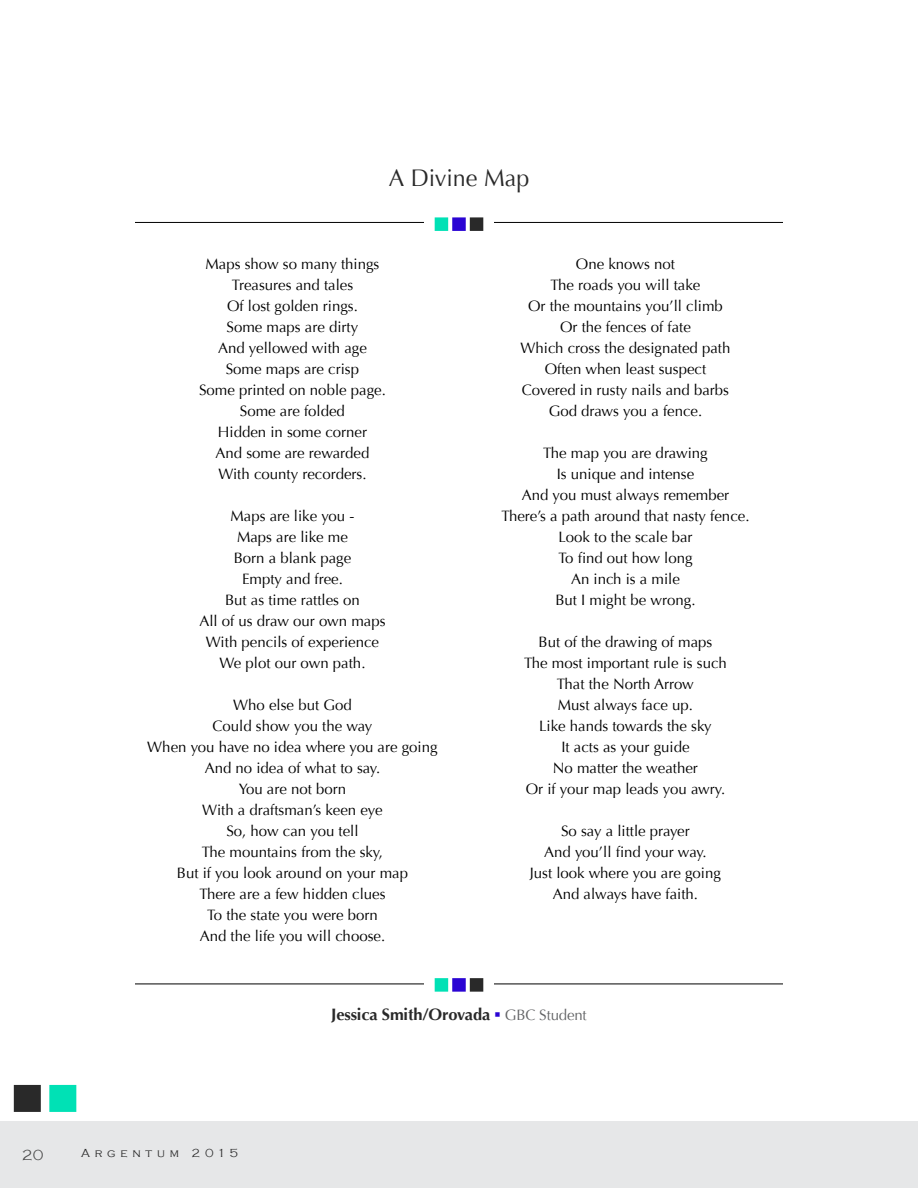
<style>
.page{position:relative;width:918px;height:1188px;background:#fff}
.page>*{position:absolute;margin:0;border:0;box-sizing:border-box;transform-origin:0 0}
.t1{font:24px "Optima";color:#292929}
.t2{font:700 16.5px "Optima";letter-spacing:-.01em;color:#292929}
.t3{font:15px/21px "Optima";color:#000;text-align:center}
.t4{font:300 15px "Copperplate Gothic";color:#494949}
.t5{font:300 12px "Copperplate Gothic";letter-spacing:.4em;color:#292929}
.s1{color:#2a04d3}
.s2{font-weight:400;font-size:15px;color:#636466}
</style>
<div class="page">
<div style="left:0;top:1121px;width:918px;height:67px;background:#e6e7e8"></div>
<svg style="left:14px;top:1085px;width:27px;height:27px"></svg>
<svg style="left:49px;top:1085px;width:27px;height:27px"></svg>
<hr style="left:135px;top:984px;width:648px;height:1px;background:#000">
<hr style="left:135px;top:222px;width:648px;height:1px;background:#000">
<div style="left:424px;top:207px;width:70px;height:31px;background:#fff"></div>
<svg style="left:435px;top:217px;width:48px;height:14px"></svg>
<div style="left:424px;top:968px;width:70px;height:31px;background:#fff"></div>
<svg style="left:435px;top:978px;width:48px;height:14px"></svg>
<h1 class="t1" style="left:389px;top:163px;width:142px">A Divine Map</h1>
<p class="t3" style="left:199px;top:253px;width:188px">Maps show so many things<br>Treasures and tales<br>Of lost golden rings.<br>Some maps are dirty<br>And yellowed with age<br>Some maps are crisp<br>Some printed on noble page.<br>Some are folded<br>Hidden in some corner<br>And some are rewarded<br>With county recorders.</p>
<p class="t3" style="left:199px;top:505px;width:188px">Maps are like you -<br>Maps are like me<br>Born a blank page<br>Empty and free.<br>But as time rattles on<br>All of us draw our own maps<br>With pencils of experience<br>We plot our own path.</p>
<p class="t3" style="left:147px;top:694px;width:292px">Who else but God<br>Could show you the way<br>When you have no idea where you are going<br>And no idea of what to say.<br>You are not born<br>With a draftsman’s keen eye<br>So, how can you tell<br>The mountains from the sky,<br>But if you look around on your map<br>There are a few hidden clues<br>To the state you were born<br>And the life you will choose.</p>
<p class="t3" style="left:521px;top:253px;width:211px">One knows not<br>The roads you will take<br>Or the mountains you’ll climb<br>Or the fences of fate<br>Which cross the designated path<br>Often when least suspect<br>Covered in rusty nails and barbs<br>God draws you a fence.</p>
<p class="t3" style="left:501px;top:442px;width:250px">The map you are drawing<br>Is unique and intense<br>And you must always remember<br>There’s a path around that nasty fence.<br>Look to the scale bar<br>To find out how long<br>An inch is a mile<br>But I might be wrong.</p>
<p class="t3" style="left:524px;top:631px;width:204px">But of the drawing of maps<br>The most important rule is such<br>That the North Arrow<br>Must always face up.<br>Like hands towards the sky<br>It acts as your guide<br>No matter the weather<br>Or if your map leads you awry.</p>
<p class="t3" style="left:530px;top:820px;width:192px">So say a little prayer<br>And you’ll find your way.<br>Just look where you are going<br>And always have faith.</p>
<p class="t4" style="left:22px;top:1147px;width:23px">20</p>
<p class="t5" style="left:81px;top:1147px;width:158px">Argentum 2015</p>
<p class="t2" style="left:331px;top:1005px;width:257px">Jessica Smith/Orovada <span class="s1">▪</span> <span class="s2">GBC Student</span></p>
</div>
